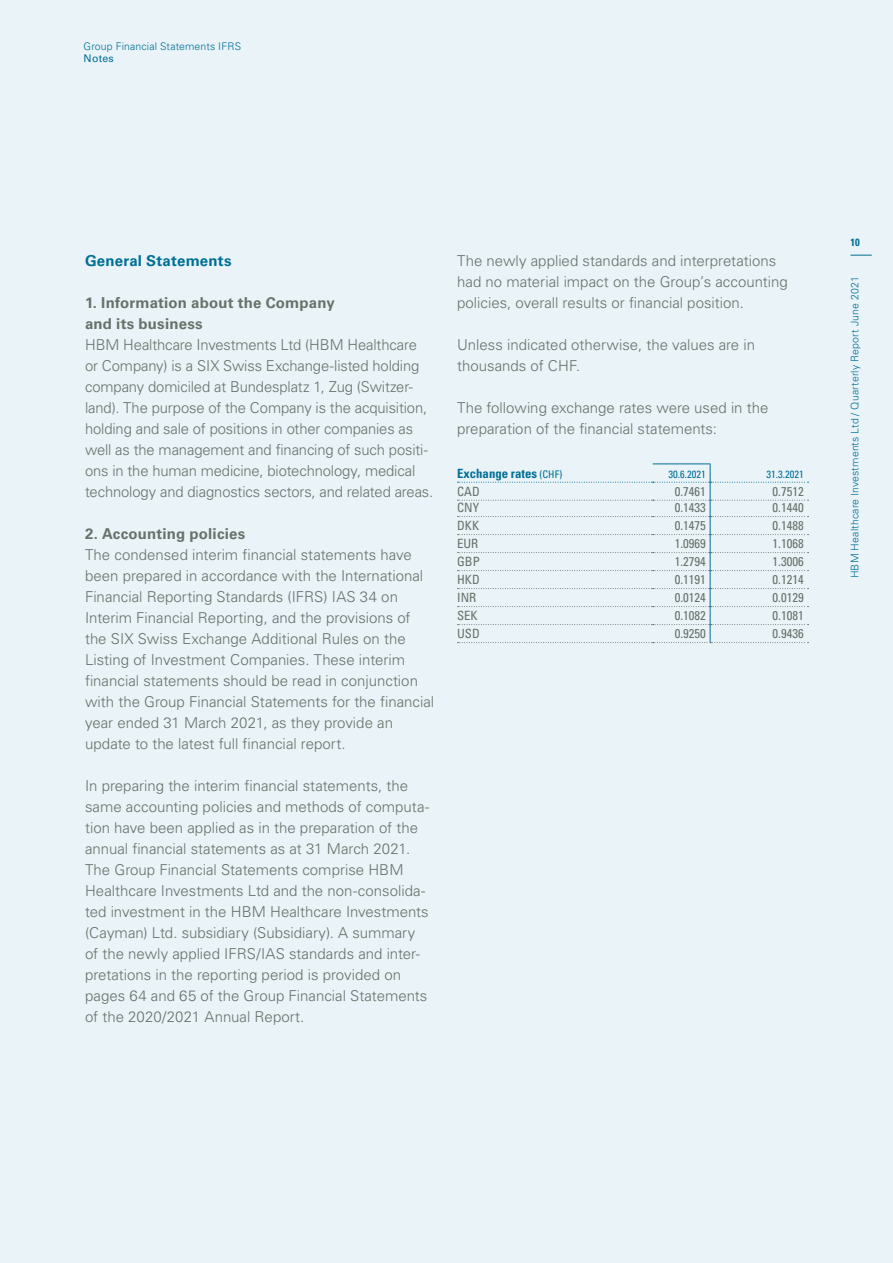
<style>
.page{position:relative;width:893px;height:1263px;background:#e9f3f8}
.page>*{position:absolute;margin:0;border:0;box-sizing:border-box;transform-origin:0 0}
.t1{font:300 15px/21px "Univers LT Std";color:#68726a}
.t2{font:700 15px/21px "Univers LT Std";letter-spacing:.01em;color:#68726a}
.t3{font:700 15px "Univers LT Std";letter-spacing:.015em;color:#006f95}
.t4{font:condensed 12.75px "Univers LT Std";color:#68726a}
.t5{font:700 condensed 12.75px "Univers LT Std";color:#006f95}
.t6{font:300 10.5px "Univers LT Std";letter-spacing:.015em;color:#006f95}
.t7{font:condensed 10.5px "Univers LT Std";color:#006f95}
.t8{font:10.5px "Univers LT Std";letter-spacing:.02em;color:#006f95}
.t9{font:700 condensed 10.5px "Univers LT Std";color:#006f95}
.s1{font-weight:400;font-size:10.5px}
</style>
<div class="page">
<svg style="left:850px;top:255px;width:22px;height:1px"></svg>
<hr style="left:653px;top:463px;width:57px;height:1px;background:#006f95">
<svg style="left:457px;top:464px;width:351px;height:179px"></svg>
<p class="t6" style="left:84px;top:40px;width:159px">Group Financial Statements IFRS</p>
<p class="t8" style="left:84px;top:52px;width:32px">Notes</p>
<p class="t3" style="left:85px;top:252px;width:148px">General Statements</p>
<p class="t2" style="left:85px;top:292px;width:251px">1. Information about the Company and its business</p>
<p class="t1" style="left:85px;top:334px;width:350px">HBM Healthcare Investments Ltd (HBM Healthcare or Company) is a SIX Swiss Exchange-listed holding company domiciled at Bundesplatz 1, Zug (Switzer&shy;land). The purpose of the Company is the acquisition, holding and sale of positions in other companies as well as the management and financing of such positi&shy;ons in the human medicine, biotechnology, medical technology and diagnostics sectors, and related areas.</p>
<p class="t2" style="left:85px;top:523px;width:162px">2. Accounting policies</p>
<p class="t1" style="left:85px;top:544px;width:351px">The condensed interim financial statements have been prepared in accordance with the International Financial Reporting Standards (IFRS) IAS 34 on Interim Financial Reporting, and the provisions of the SIX Swiss Exchange Additional Rules on the Listing of Investment Companies. These interim financial statements should be read in conjunction with the Group Financial Statements for the financial year ended 31 March 2021, as they provide an update to the latest full financial report.</p>
<p class="t1" style="left:85px;top:775px;width:345px">In preparing the interim financial statements, the same accounting policies and methods of computa&shy;tion have been applied as in the preparation of the annual financial statements as at 31 March 2021.<br>The Group Financial Statements comprise HBM Healthcare Investments Ltd and the non-consolida&shy;ted investment in the HBM Healthcare Investments (Cayman) Ltd. subsidiary (Subsidiary). A summary of the newly applied IFRS/IAS standards and inter&shy;pretations in the reporting period is provided on pages 64 and 65 of the Group Financial Statements of the 2020/2021 Annual Report.</p>
<p class="t1" style="left:457px;top:250px;width:332px">The newly applied standards and interpretations had no material impact on the Group’s accounting policies, overall results or financial position.</p>
<p class="t1" style="left:457px;top:334px;width:299px">Unless indicated otherwise, the values are in thousands of CHF.</p>
<p class="t1" style="left:457px;top:397px;width:313px">The following exchange rates were used in the preparation of the financial statements:</p>
<p class="t5" style="left:457px;top:466px;width:107px">Exchange rates <span class="s1">(CHF)</span></p>
<p class="t7" style="left:669px;top:468px;width:39px">30.6.2021</p>
<p class="t7" style="left:766px;top:468px;width:39px">31.3.2021</p>
<p class="t4" style="left:457px;top:483px;width:24px">CAD</p>
<p class="t4" style="left:675px;top:483px;width:33px">0.7461</p>
<p class="t4" style="left:772px;top:483px;width:33px">0.7512</p>
<p class="t4" style="left:457px;top:500px;width:23px">CNY</p>
<p class="t4" style="left:675px;top:500px;width:33px">0.1433</p>
<p class="t4" style="left:772px;top:500px;width:33px">0.1440</p>
<p class="t4" style="left:457px;top:518px;width:23px">DKK</p>
<p class="t4" style="left:675px;top:518px;width:33px">0.1475</p>
<p class="t4" style="left:772px;top:518px;width:33px">0.1488</p>
<p class="t4" style="left:457px;top:536px;width:23px">EUR</p>
<p class="t4" style="left:675px;top:536px;width:33px">1.0969</p>
<p class="t4" style="left:772px;top:536px;width:33px">1.1068</p>
<p class="t4" style="left:457px;top:554px;width:24px">GBP</p>
<p class="t4" style="left:675px;top:554px;width:33px">1.2794</p>
<p class="t4" style="left:772px;top:554px;width:33px">1.3006</p>
<p class="t4" style="left:457px;top:572px;width:24px">HKD</p>
<p class="t4" style="left:675px;top:572px;width:33px">0.1191</p>
<p class="t4" style="left:772px;top:572px;width:33px">0.1214</p>
<p class="t4" style="left:457px;top:590px;width:21px">INR</p>
<p class="t4" style="left:675px;top:590px;width:33px">0.0124</p>
<p class="t4" style="left:772px;top:590px;width:33px">0.0129</p>
<p class="t4" style="left:457px;top:608px;width:22px">SEK</p>
<p class="t4" style="left:675px;top:608px;width:33px">0.1082</p>
<p class="t4" style="left:772px;top:608px;width:33px">0.1081</p>
<p class="t4" style="left:457px;top:626px;width:24px">USD</p>
<p class="t4" style="left:675px;top:626px;width:33px">0.9250</p>
<p class="t4" style="left:772px;top:626px;width:33px">0.9436</p>
<p class="t9" style="left:850px;top:236px;width:11px">10</p>
<p class="t6" style="left:848px;top:578px;width:304px;rotate:-90deg">HBM Healthcare Investments Ltd / Quarterly Report June 2021</p>
</div>
